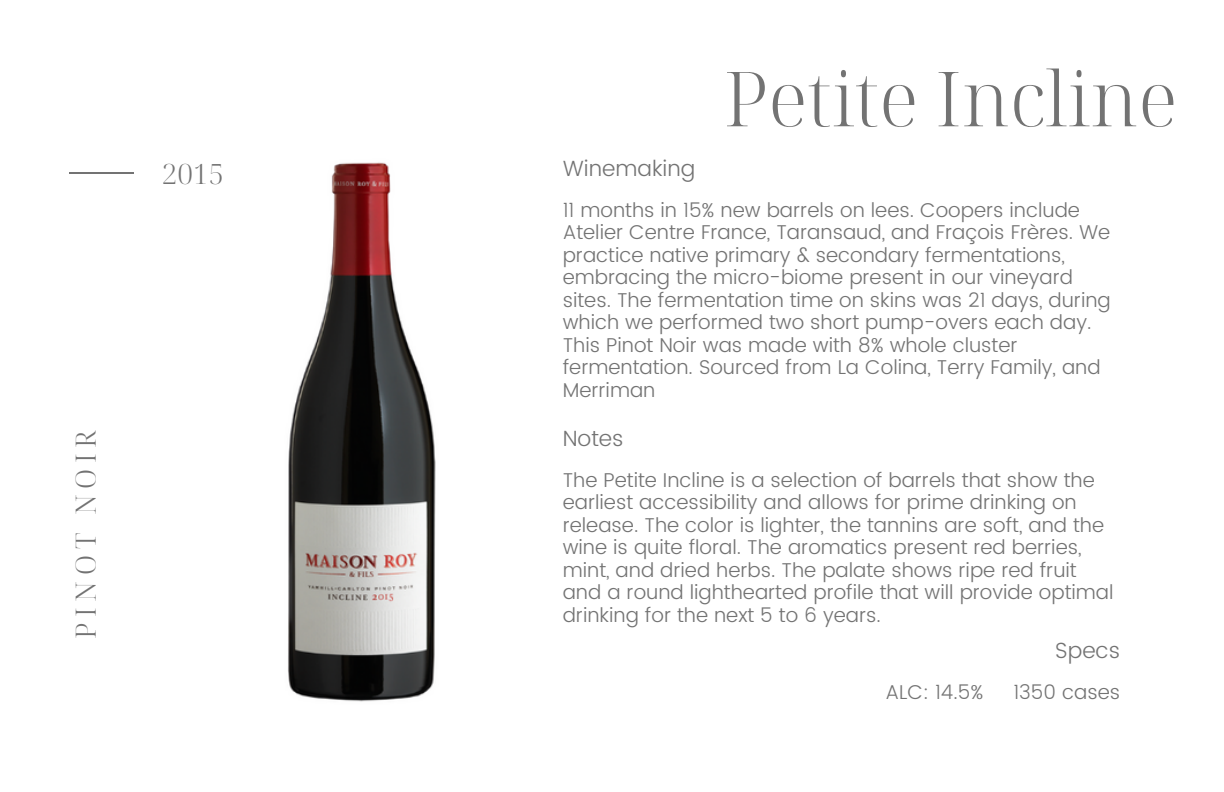
<style>
.page{position:relative;width:1224px;height:792px;background:#fff}
.page>*{position:absolute;margin:0;border:0;box-sizing:border-box;transform-origin:0 0}
.t1{font:300 76px "Noto Serif Display";color:#737373}
.t2{font:300 28px "Noto Serif Display";letter-spacing:.2em;color:#737373}
.t3{font:300 22px "Poppins";color:#737373}
.t4{font:300 20px/22.4px "Poppins";color:#737373}
</style>
<div class="page">
<img style="left:288px;top:162px;width:148px;height:540px">
<hr style="left:69px;top:173px;width:64px;height:1px;background:#737373">
<p class="t2" style="left:162px;top:154px;width:64px">2015</p>
<p class="t2" style="left:66px;top:639px;width:210px;rotate:-90deg">PINOT NOIR</p>
<p class="t1" style="left:724px;top:45px;width:455px">Petite Incline</p>
<p class="t3" style="left:563px;top:155px;width:134px">Winemaking</p>
<p class="t4" style="left:563px;top:198px;width:549px">11 months in 15% new barrels on lees. Coopers include<br>Atelier Centre France, Taransaud, and Fraçois Frères. We</p>
<p class="t4" style="left:563px;top:243px;width:550px">practice native primary &amp; secondary fermentations, embracing the micro-biome present in our vineyard sites. The fermentation time on skins was 21 days, during which we performed two short pump-overs each day.<br>This Pinot Noir was made with 8% whole cluster fermentation. Sourced from La Colina, Terry Family, and Merriman</p>
<p class="t3" style="left:563px;top:425px;width:62px">Notes</p>
<p class="t4" style="left:563px;top:468px;width:543px">The Petite Incline is a selection of barrels that show the earliest accessibility and allows for prime drinking on release. The color is lighter, the tannins are soft, and the</p>
<p class="t4" style="left:563px;top:536px;width:552px">wine is quite floral. The aromatics present red berries, mint, and dried herbs. The palate shows ripe red fruit and a round lighthearted profile that will provide optimal drinking for the next 5 to 6 years.</p>
<p class="t3" style="left:1055px;top:638px;width:66px">Specs</p>
<p class="t4" style="left:886px;top:681px;width:99px">ALC: 14.5%</p>
<p class="t4" style="left:1013px;top:681px;width:108px">1350 cases</p>
</div>
